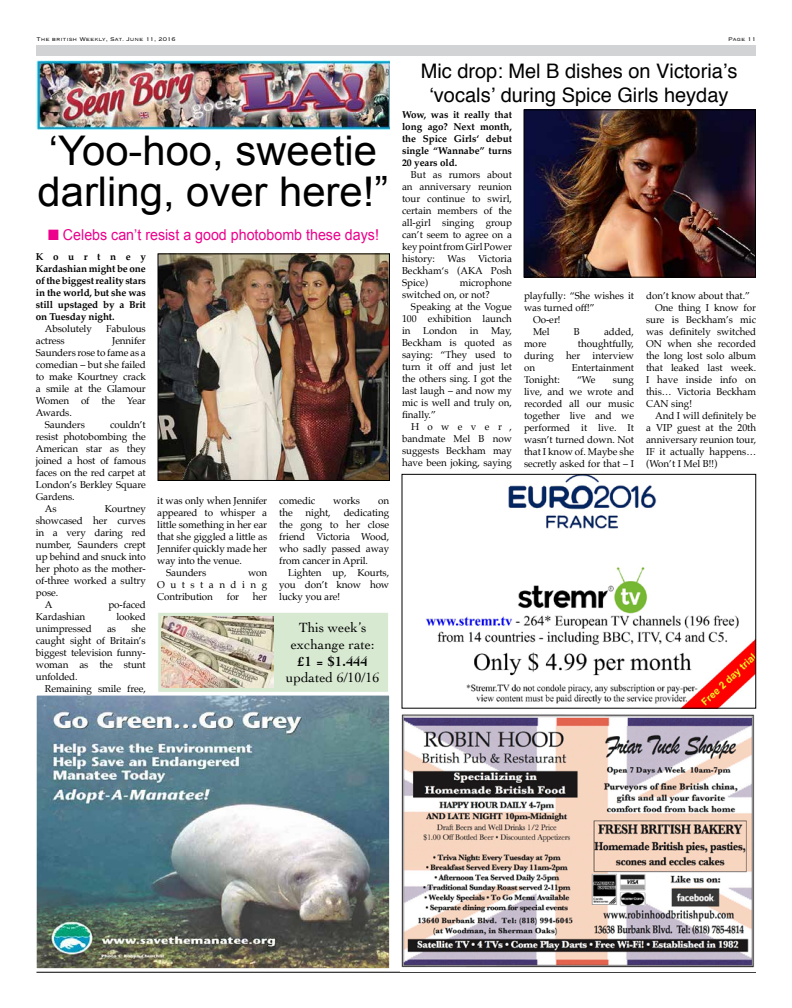
<style>
.page{position:relative;width:792px;height:1008px;background:#fff}
.page>*{position:absolute;margin:0;border:0;box-sizing:border-box;transform-origin:0 0}
.t1{font:40.9px/41px "Arial";color:#000}
.t2{font:20px/24px "Helvetica";color:#000;text-align:center}
.t3{font:15px "Arial";color:#ec008c;scale:.95 1}
.t4{font:14px/16.8px "Cochin";color:#000;text-align:center}
.t5{font:700 14px "Cochin";color:#000}
.t6{font:10px/12px "Palatino";letter-spacing:-.01em;color:#000;text-align:justify}
.t7{font:700 10px/12px "Palatino";letter-spacing:-.01em;color:#000;text-align:justify}
.t8{font:300 7px "Copperplate";color:#000}
</style>
<div class="page">
<div style="left:36px;top:46px;width:720px;height:10px;background:#d1d3d4"></div>
<img style="left:36px;top:60px;width:354px;height:69px">
<hr style="left:36px;top:972px;width:720px;height:1px;background:#000">
<img style="left:401px;top:714px;width:354px;height:254px">
<img style="left:38px;top:697px;width:350px;height:270px">
<div style="left:36px;top:695px;width:354px;height:274px;border:1px solid #fff"></div>
<img style="left:160px;top:255px;width:228px;height:224px">
<div style="left:158px;top:253px;width:232px;height:228px;border:1px solid #000"></div>
<img style="left:526px;top:111px;width:228px;height:165px">
<div style="left:524px;top:109px;width:232px;height:169px;border:1px solid #000"></div>
<img style="left:426px;top:476px;width:328px;height:230px">
<div style="left:402px;top:474px;width:354px;height:234px;border:1px solid #000"></div>
<div style="left:158px;top:612px;width:231px;height:81px;background:#d8e9d2;border:1px solid #fff"></div>
<img style="left:161px;top:616px;width:112px;height:72px">
<p class="t8" style="left:37px;top:35px;width:141px">The british Weekly, Sat. June 11, 2016</p>
<p class="t8" style="left:728px;top:35px;width:29px">Page 11</p>
<h1 class="t1" style="left:38px;top:130px;width:352px">‘Yoo-hoo, sweetie darling, over here!”</h1>
<h3 class="t3" style="left:48px;top:225px;width:350px">■ Celebs can’t resist a good photobomb these days!</h3>
<p class="t7" style="left:36px;top:251px;width:112px">Kourtney Kardashian might be one of the biggest reality stars in the world, but she was still upstaged by a Brit on Tuesday night.</p>
<p class="t6" style="left:45px;top:323px;width:49px">Absolutely</p>
<p class="t6" style="left:106px;top:323px;width:41px">Fabulous</p>
<p class="t6" style="left:36px;top:335px;width:30px">actress</p>
<p class="t6" style="left:112px;top:335px;width:35px">Jennifer</p>
<p class="t6" style="left:36px;top:347px;width:112px">Saunders rose to fame as a</p>
<p class="t6" style="left:36px;top:359px;width:112px">comedian – but she failed</p>
<p class="t6" style="left:36px;top:371px;width:111px">to make Kourtney crack</p>
<p class="t6" style="left:36px;top:383px;width:112px">a smile at the Glamour</p>
<p class="t6" style="left:36px;top:395px;width:111px">Women of the Year</p>
<p class="t6" style="left:36px;top:407px;width:38px">Awards.</p>
<p class="t6" style="left:45px;top:419px;width:42px">Saunders</p>
<p class="t6" style="left:110px;top:419px;width:37px">couldn’t</p>
<p class="t6" style="left:36px;top:431px;width:111px">resist photobombing the</p>
<p class="t6" style="left:36px;top:443px;width:112px">American star as they</p>
<p class="t6" style="left:36px;top:455px;width:112px">joined a host of famous</p>
<p class="t6" style="left:36px;top:467px;width:112px">faces on the red carpet at</p>
<p class="t6" style="left:36px;top:479px;width:112px">London’s Berkley Square</p>
<p class="t6" style="left:36px;top:491px;width:40px">Gardens.</p>
<p class="t6" style="left:45px;top:503px;width:13px">As</p>
<p class="t6" style="left:105px;top:503px;width:43px">Kourtney</p>
<p class="t6" style="left:36px;top:515px;width:112px">showcased her curves</p>
<p class="t6" style="left:36px;top:527px;width:112px">in a very daring red</p>
<p class="t6" style="left:36px;top:539px;width:112px">number, Saunders crept</p>
<p class="t6" style="left:36px;top:551px;width:111px">up behind and snuck into</p>
<p class="t6" style="left:36px;top:563px;width:112px">her photo as the mother-</p>
<p class="t6" style="left:36px;top:575px;width:111px">of-three worked a sultry</p>
<p class="t6" style="left:36px;top:587px;width:24px">pose.</p>
<p class="t6" style="left:45px;top:599px;width:9px">A</p>
<p class="t6" style="left:108px;top:599px;width:39px">po-faced</p>
<p class="t6" style="left:36px;top:611px;width:51px">Kardashian</p>
<p class="t6" style="left:116px;top:611px;width:31px">looked</p>
<p class="t6" style="left:36px;top:623px;width:57px">unimpressed</p>
<p class="t6" style="left:107px;top:623px;width:11px">as</p>
<p class="t6" style="left:36px;top:623px;width:112px;text-indent:96px">she caught sight of Britain’s biggest television funny&shy;woman as the stunt unfolded.</p>
<p class="t6" style="left:45px;top:683px;width:103px">Remaining smile free,</p>
<p class="t6" style="left:157px;top:495px;width:111px">it was only when Jennifer</p>
<p class="t6" style="left:157px;top:507px;width:111px">appeared to whisper a</p>
<p class="t6" style="left:157px;top:519px;width:112px">little something in her ear</p>
<p class="t6" style="left:157px;top:531px;width:112px">that she giggled a little as</p>
<p class="t6" style="left:157px;top:543px;width:112px">Jennifer quickly made her</p>
<p class="t6" style="left:157px;top:555px;width:86px">way into the venue.</p>
<p class="t6" style="left:166px;top:567px;width:42px">Saunders</p>
<p class="t6" style="left:157px;top:567px;width:112px;text-indent:91px">won Outstanding Contribution</p>
<p class="t6" style="left:227px;top:591px;width:14px">for</p>
<p class="t6" style="left:253px;top:591px;width:16px">her</p>
<p class="t6" style="left:279px;top:495px;width:38px">comedic</p>
<p class="t6" style="left:333px;top:495px;width:28px">works</p>
<p class="t6" style="left:378px;top:495px;width:13px">on</p>
<p class="t6" style="left:279px;top:507px;width:15px">the</p>
<p class="t6" style="left:306px;top:507px;width:27px">night,</p>
<p class="t6" style="left:279px;top:507px;width:112px;text-indent:64px">dedicating the gong to her close friend Victoria Wood, who sadly passed away from cancer in April.</p>
<p class="t6" style="left:279px;top:567px;width:112px;text-indent:9px">Lighten up, Kourts, you don’t know how lucky you are!</p>
<h3 class="t4" style="left:291px;top:618px;width:85px">This week’s exchange rate:</h3>
<h3 class="t5" style="left:298px;top:652px;width:72px">£1 = $1.444</h3>
<h3 class="t4" style="left:286px;top:669px;width:95px">updated 6/10/16</h3>
<h2 class="t2" style="left:421px;top:60px;width:318px">Mic drop: Mel B dishes on Victoria’s ‘vocals’ during Spice Girls heyday</h2>
<p class="t7" style="left:402px;top:108px;width:112px">Wow, was it really that long ago? Next month, the Spice Girls‘ debut single “Wannabe” turns 20 years old.</p>
<p class="t6" style="left:402px;top:169px;width:112px;text-indent:9px">But as rumors about an anniversary reunion tour continue to swirl, certain members of the all-girl singing group can’t seem to agree on a key point from Girl Power history:</p>
<p class="t6" style="left:448px;top:253px;width:19px">Was</p>
<p class="t6" style="left:402px;top:253px;width:112px;text-indent:76px">Victoria Beckham‘s (AKA Posh Spice)</p>
<p class="t6" style="left:402px;top:277px;width:112px;text-indent:58px">microphone switched on, or not?</p>
<p class="t6" style="left:402px;top:301px;width:112px;text-indent:9px">Speaking at the Vogue 100 exhibition launch in</p>
<p class="t6" style="left:423px;top:325px;width:36px">London</p>
<p class="t6" style="left:470px;top:325px;width:10px">in</p>
<p class="t6" style="left:402px;top:325px;width:112px;text-indent:89px">May, Beckham is quoted as saying: “They used to turn it off and just let the others sing. I got the last laugh – and now my mic is well and truly on, finally.”</p>
<p class="t6" style="left:402px;top:421px;width:112px;text-indent:9px">However, bandmate Mel B now suggests Beckham may have been joking, saying</p>
<p class="t6" style="left:524px;top:290px;width:112px">playfully: “She wishes it</p>
<p class="t6" style="left:524px;top:302px;width:72px">was turned off!”</p>
<p class="t6" style="left:533px;top:314px;width:29px">Oo-er!</p>
<p class="t6" style="left:533px;top:326px;width:18px">Mel</p>
<p class="t6" style="left:574px;top:326px;width:7px">B</p>
<p class="t6" style="left:604px;top:326px;width:32px">added,</p>
<p class="t6" style="left:524px;top:338px;width:24px">more</p>
<p class="t6" style="left:524px;top:338px;width:112px;text-indent:54px">thoughtfully, during her interview on</p>
<p class="t6" style="left:572px;top:362px;width:64px">Entertainment</p>
<p class="t6" style="left:524px;top:374px;width:37px">Tonight:</p>
<p class="t6" style="left:577px;top:374px;width:20px">“We</p>
<p class="t6" style="left:524px;top:374px;width:112px;text-indent:89px">sung live, and we wrote and recorded all our music together live and we performed it live. It wasn’t turned down. Not that I know of. Maybe she secretly asked for that – I</p>
<p class="t6" style="left:646px;top:290px;width:106px">don’t know about that.”</p>
<p class="t6" style="left:655px;top:302px;width:103px">One thing I know for</p>
<p class="t6" style="left:646px;top:314px;width:112px">sure is Beckham’s mic</p>
<p class="t6" style="left:646px;top:326px;width:112px">was definitely switched</p>
<p class="t6" style="left:646px;top:338px;width:112px">ON when she recorded</p>
<p class="t6" style="left:646px;top:350px;width:112px">the long lost solo album</p>
<p class="t6" style="left:646px;top:362px;width:112px">that leaked last week.</p>
<p class="t6" style="left:646px;top:374px;width:112px">I have inside info on</p>
<p class="t6" style="left:646px;top:386px;width:112px">this… Victoria Beckham</p>
<p class="t6" style="left:646px;top:398px;width:48px">CAN sing!</p>
<p class="t6" style="left:655px;top:410px;width:103px">And I will definitely be</p>
<p class="t6" style="left:646px;top:422px;width:112px">a VIP guest at the 20th</p>
<p class="t6" style="left:646px;top:434px;width:112px">anniversary reunion tour,</p>
<p class="t6" style="left:646px;top:446px;width:112px">IF it actually happens…</p>
<p class="t6" style="left:646px;top:458px;width:73px">(Won’t I Mel B!!)</p>
</div>
